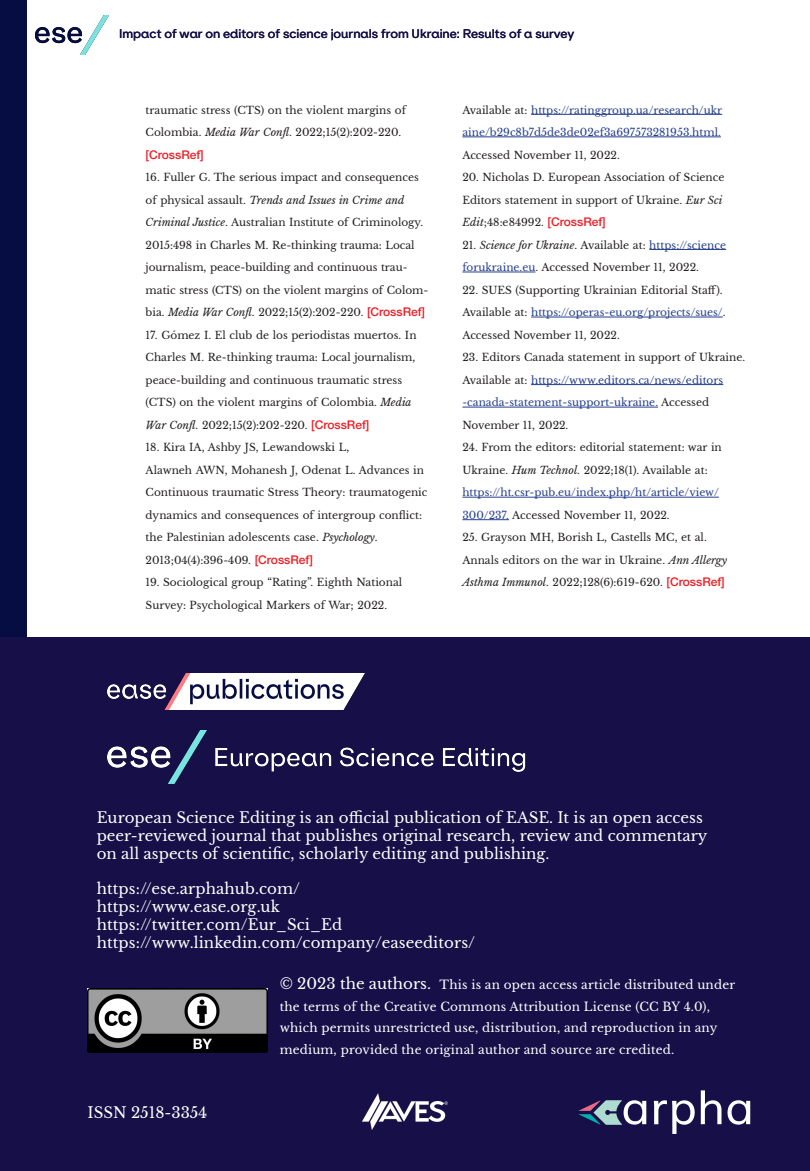
<style>
.page{position:relative;width:810px;height:1171px;background:#fff}
.page>*{position:absolute;margin:0;border:0;box-sizing:border-box;transform-origin:0 0}
.t1{font:15px/18px "Libre Baskerville";color:#fff}
.t2{font:12px/21.8px "Libre Baskerville";letter-spacing:.015em;color:#fff}
.t3{font:500 12px "ES Klarheit Kurrent";color:#160f48}
.t4{font:500 12px "Helvetica Neue LT Std";color:#ee1d23}
.t5{font:10.5px/22.5px "Libre Baskerville";color:#231f20}
.t6{font:10.5px/22.5px "Libre Baskerville";color:#253f8e}
.s1{font-style:italic}
.s2{font-family:"Helvetica Neue LT Std";font-weight:500;font-size:12px;color:#ee1d23}
.s3{color:#231f20}
.s4{color:#253f8e}
.s5{font-size:15px}
</style>
<div class="page">
<img style="left:35px;top:15px;width:73px;height:39px">
<div style="left:0;top:0;width:26px;height:1170px;background:#050d42"></div>
<div style="left:0;top:637px;width:810px;height:533px;background:#160f48"></div>
<img style="left:108px;top:673px;width:256px;height:35px">
<img style="left:108px;top:730px;width:418px;height:54px">
<img style="left:88px;top:988px;width:180px;height:63px">
<svg style="left:578px;top:1100px;width:68px;height:24px"></svg>
<svg style="left:654px;top:1100px;width:41px;height:33px"></svg>
<svg style="left:701px;top:1090px;width:21px;height:33px"></svg>
<svg style="left:728px;top:1100px;width:22px;height:24px"></svg>
<img style="left:362px;top:1093px;width:86px;height:37px">
<hr style="left:531px;top:114px;width:191px;height:1px;background:#253f8e">
<hr style="left:462px;top:136px;width:259px;height:1px;background:#253f8e">
<hr style="left:649px;top:249px;width:77px;height:1px;background:#253f8e">
<hr style="left:462px;top:271px;width:73px;height:1px;background:#253f8e">
<hr style="left:531px;top:316px;width:192px;height:1px;background:#253f8e">
<hr style="left:531px;top:384px;width:192px;height:1px;background:#253f8e">
<hr style="left:462px;top:406px;width:196px;height:1px;background:#253f8e">
<hr style="left:462px;top:496px;width:257px;height:1px;background:#253f8e">
<hr style="left:462px;top:519px;width:47px;height:1px;background:#253f8e">
<p class="t3" style="left:119px;top:24px;width:457px">Impact of war on editors of science journals from Ukraine: Results of a survey</p>
<p class="t5" style="left:146px;top:98px;width:262px">traumatic stress (CTS) on the violent margins of<br>Colombia. <span class="s1">Media War Confl</span>. 2022;15(2):202-220.</p>
<p class="t4" style="left:146px;top:147px;width:60px">[CrossRef]</p>
<p class="t5" style="left:146px;top:166px;width:284px">16. Fuller G. The serious impact and consequences of physical assault. <span class="s1">Trends and Issues in Crime and Criminal Justice</span>. Australian Institute of Criminology.<br>2015:498 in Charles M. Re-thinking trauma: Local journalism, peace-building and continuous trau&shy;matic stress (CTS) on the violent margins of Colom&shy;bia. <span class="s1">Media War Confl</span>. 2022;15(2):202-220. <span class="s2">[CrossRef]</span></p>
<p class="t5" style="left:146px;top:323px;width:272px">17. Gómez I. El club de los periodistas muertos. In Charles M. Re-thinking trauma: Local journalism, peace-building and continuous traumatic stress (CTS) on the violent margins of Colombia. <span class="s1">Media War Confl</span>. 2022;15(2):202-220. <span class="s2">[CrossRef]</span></p>
<p class="t5" style="left:146px;top:436px;width:283px">18. Kira IA, Ashby JS, Lewandowski L,<br>Alawneh AWN, Mohanesh J, Odenat L. Advances in Continuous traumatic Stress Theory: traumatogenic dynamics and consequences of intergroup conflict: the Palestinian adolescents case. <span class="s1">Psychology</span>.<br>2013;04(4):396-409. <span class="s2">[CrossRef]</span></p>
<p class="t5" style="left:146px;top:571px;width:258px">19. Sociological group “Rating”. Eighth National<br>Survey: Psychological Markers of War; 2022.</p>
<p class="t6" style="left:462px;top:98px;width:261px"><span class="s3">Available at:</span> https://ratinggroup.ua/research/ukr aine/b29c8b7d5de3de02ef3a697573281953.html.</p>
<p class="t5" style="left:462px;top:143px;width:159px">Accessed November 11, 2022.</p>
<p class="t5" style="left:462px;top:166px;width:264px">20. Nicholas D. European Association of Science<br>Editors statement in support of Ukraine. <span class="s1">Eur Sci<br>Edit</span>;48:e84992. <span class="s2">[CrossRef]</span></p>
<p class="t5" style="left:462px;top:233px;width:265px">21. <span class="s1">Science for Ukraine</span>. Available at: <span class="s4">https://science forukraine.eu</span>. Accessed November 11, 2022.</p>
<p class="t5" style="left:462px;top:278px;width:265px">22. SUES (Supporting Ukrainian Editorial Staff).<br>Available at: <span class="s4">https://operas-eu.org/projects/sues/</span>.<br>Accessed November 11, 2022.</p>
<p class="t5" style="left:462px;top:346px;width:284px">23. Editors Canada statement in support of Ukraine.<br>Available at: <span class="s4">https://www.editors.ca/news/editors -canada-statement-support-ukraine.</span> Accessed November 11, 2022.</p>
<p class="t5" style="left:462px;top:436px;width:261px">24. From the editors: editorial statement: war in Ukraine. <span class="s1">Hum Technol</span>. 2022;18(1). Available at: <span class="s4">https://ht.csr-pub.eu/index.php/ht/article/view/ 300/237.</span> Accessed November 11, 2022.</p>
<p class="t5" style="left:462px;top:526px;width:266px">25. Grayson MH, Borish L, Castells MC, et al.<br>Annals editors on the war in Ukraine. <span class="s1">Ann Allergy<br>Asthma Immunol</span>. 2022;128(6):619-620. <span class="s2">[CrossRef]</span></p>
<h1 class="t1" style="left:97px;top:808px;width:612px">European Science Editing is an official publication of EASE. It is an open access peer-reviewed journal that publishes original research, review and commentary on all aspects of scientific, scholarly editing and publishing.</h1>
<h1 class="t1" style="left:97px;top:879px;width:380px">https://ese.arphahub.com/ https://www.ease.org.uk https://twitter.com/Eur_Sci_Ed https://www.linkedin.com/company/easeeditors/</h1>
<p class="t2" style="left:280px;top:973px;width:457px"><span class="s5">© 2023 the authors.</span> This is an open access article distributed under the terms of the Creative Commons Attribution License (CC BY 4.0), which permits unrestricted use, distribution, and reproduction in any medium, provided the original author and source are credited.</p>
<h1 class="t1" style="left:88px;top:1103px;width:121px">ISSN 2518-3354</h1>
</div>
